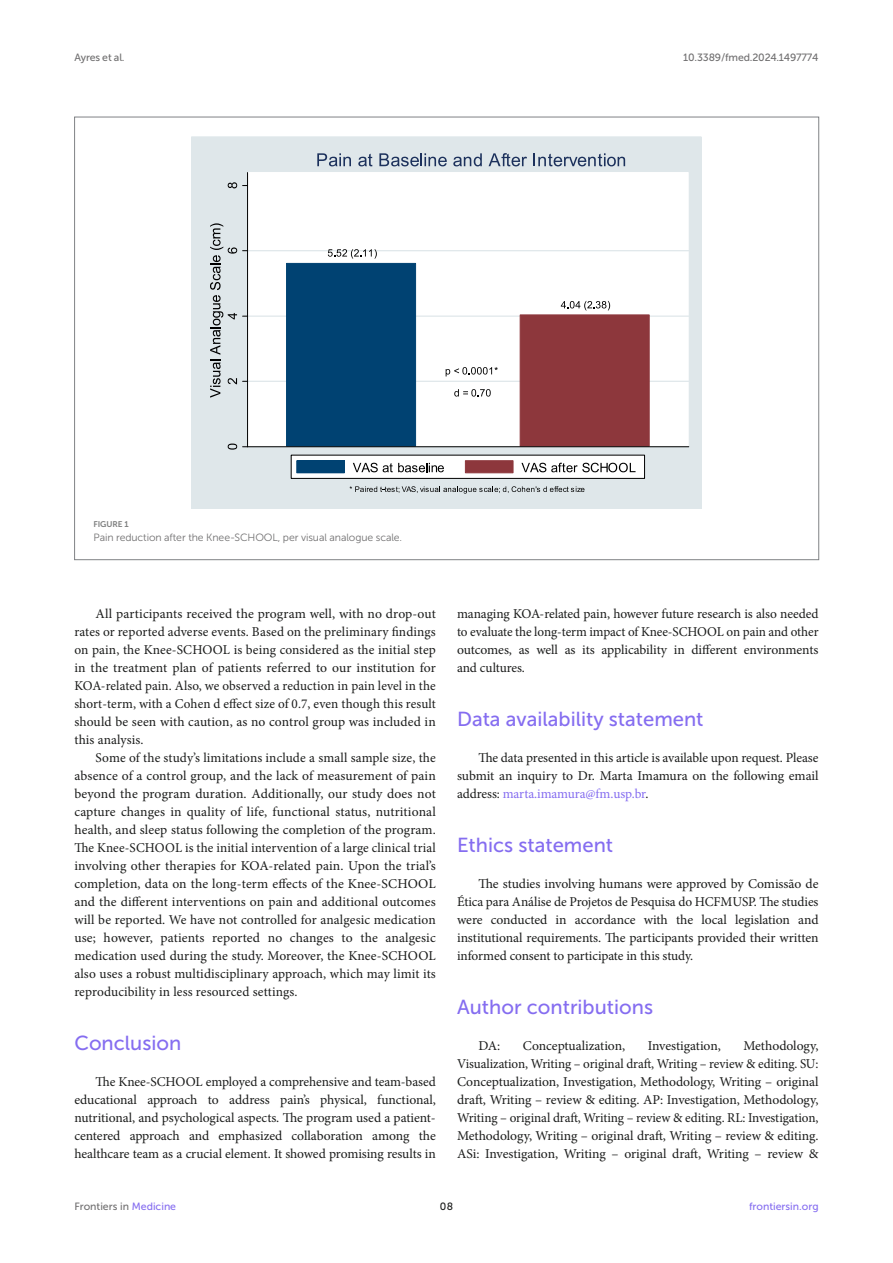
<style>
.page{position:relative;width:893px;height:1263px;background:#fff}
.page>*{position:absolute;margin:0;border:0;box-sizing:border-box;transform-origin:0 0}
.HEAD_1{font:20.25px "Museo Sans 500";color:#856df0}
.TEXT_FLUSH{font:13.5px/18px "Minion Pro";letter-spacing:-.005em;color:#1b1c1b;text-align:justify}
.TEXT{font:13.5px/18px "Minion Pro";letter-spacing:.01em;color:#1b1c1b;text-align:justify}
.FIG_LEG{font:10.5px "Museo Sans 300";letter-spacing:-.01em;color:#706f70}
.t1{font:10.5px "Museo Sans 500";letter-spacing:-.015em;color:#706f70}
.t2{font:10.5px "Museo Sans 500";color:#856df0}
.t3{font:10.5px "Museo Sans 500";color:#1b1c1b}
.FIG_HD{font:8.25px "Museo Sans 700";letter-spacing:-.01em;color:#7e7f7f}
.s1{color:#856df0}
</style>
<div class="page">
<div style="left:192px;top:137px;width:509px;height:371px;background:#dfe7ea"></div>
<div style="left:247px;top:172px;width:441px;height:274px;background:#fff;border:1px solid #fff"></div>
<hr style="left:248px;top:381px;width:441px;height:1px;background:#dfe7ea">
<hr style="left:248px;top:315px;width:441px;height:2px;background:#dfe7ea">
<hr style="left:248px;top:250px;width:441px;height:1px;background:#dfe7ea">
<div style="left:286px;top:263px;width:130px;height:183px;background:#004272"></div>
<div style="left:520px;top:315px;width:129px;height:131px;background:#8d373c"></div>
<svg style="left:328px;top:249px;width:49px;height:10px"></svg>
<svg style="left:561px;top:301px;width:49px;height:9px"></svg>
<svg style="left:446px;top:367px;width:52px;height:9px"></svg>
<svg style="left:454px;top:389px;width:37px;height:8px"></svg>
<hr style="left:247px;top:172px;width:1px;height:275px;background:#000">
<svg style="left:228px;top:444px;width:9px;height:6px"></svg>
<svg style="left:228px;top:182px;width:9px;height:6px"></svg>
<svg style="left:210px;top:223px;width:27px;height:175px"></svg>
<hr style="left:248px;top:446px;width:441px;height:1px;background:#000">
<svg style="left:350px;top:486px;width:234px;height:8px"></svg>
<svg style="left:317px;top:153px;width:34px;height:13px"></svg>
<svg style="left:358px;top:154px;width:14px;height:12px"></svg>
<svg style="left:379px;top:153px;width:68px;height:13px"></svg>
<svg style="left:453px;top:153px;width:29px;height:13px"></svg>
<svg style="left:489px;top:153px;width:38px;height:13px"></svg>
<svg style="left:534px;top:153px;width:91px;height:13px"></svg>
<div style="left:291px;top:455px;width:354px;height:24px;background:#fff;border:1px solid #000"></div>
<div style="left:297px;top:461px;width:47px;height:12px;background:#004272"></div>
<div style="left:297px;top:460px;width:48px;height:13px;border:1px solid #004272"></div>
<div style="left:465px;top:460px;width:48px;height:13px;background:#8d373c;border:1px solid #8d373c"></div>
<svg style="left:353px;top:463px;width:91px;height:9px"></svg>
<svg style="left:521px;top:463px;width:114px;height:9px"></svg>
<p class="t1" style="left:74px;top:51px;width:52px">Ayres et al.</p>
<p class="t1" style="left:683px;top:51px;width:137px">10.3389/fmed.2024.1497774</p>
<p class="FIG_HD" style="left:94px;top:520px;width:37px">FIGURE 1</p>
<p class="FIG_LEG" style="left:94px;top:531px;width:310px">Pain reduction after the Knee-SCHOOL, per visual analogue scale.</p>
<p class="TEXT" style="left:74px;top:605px;width:363px;text-indent:21px">All participants received the program well, with no drop-out rates or reported adverse events. Based on the preliminary findings on pain, the Knee-SCHOOL is being considered as the initial step in the treatment plan of patients referred to our institution for KOA-related pain. Also, we observed a reduction in pain level in the short-term, with a Cohen d effect size of 0.7, even though this result should be seen with caution, as no control group was included in this analysis.</p>
<p class="TEXT" style="left:74px;top:749px;width:363px;text-indent:21px">Some of the study’s limitations include a small sample size, the absence of a control group, and the lack of measurement of pain beyond the program duration. Additionally, our study does not capture changes in quality of life, functional status, nutritional health, and sleep status following the completion of the program.<br>The Knee-SCHOOL is the initial intervention of a large clinical trial involving other therapies for KOA-related pain. Upon the trial’s completion, data on the long-term effects of the Knee-SCHOOL and the different interventions on pain and additional outcomes will be reported. We have not controlled for analgesic medication use; however, patients reported no changes to the analgesic medication used during the study. Moreover, the Knee-SCHOOL also uses a robust multidisciplinary approach, which may limit its reproducibility in less resourced settings.</p>
<p class="HEAD_1" style="left:74px;top:1032px;width:108px">Conclusion</p>
<p class="TEXT_FLUSH" style="left:74px;top:1073px;width:363px;text-indent:21px">The Knee-SCHOOL employed a comprehensive and team-based educational approach to address pain’s physical, functional, nutritional, and psychological aspects. The program used a patient&shy;centered approach and emphasized collaboration among the healthcare team as a crucial element. It showed promising results in</p>
<p class="TEXT_FLUSH" style="left:457px;top:605px;width:363px">managing KOA-related pain, however future research is also needed to evaluate the long-term impact of Knee-SCHOOL on pain and other outcomes, as well as its applicability in different environments and cultures.</p>
<p class="HEAD_1" style="left:457px;top:708px;width:248px">Data availability statement</p>
<p class="TEXT_FLUSH" style="left:457px;top:749px;width:363px;text-indent:21px">The data presented in this article is available upon request. Please submit an inquiry to Dr. Marta Imamura on the following email address: <span class="s1">marta.imamura@fm.usp.br</span>.</p>
<p class="HEAD_1" style="left:457px;top:834px;width:158px">Ethics statement</p>
<p class="TEXT_FLUSH" style="left:457px;top:875px;width:363px;text-indent:21px">The studies involving humans were approved by Comissão de Ética para Análise de Projetos de Pesquisa do HCFMUSP. The studies were conducted in accordance with the local legislation and institutional requirements. The participants provided their written informed consent to participate in this study.</p>
<p class="HEAD_1" style="left:457px;top:996px;width:197px">Author contributions</p>
<p class="TEXT_FLUSH" style="left:478px;top:1037px;width:23px">DA:</p>
<p class="TEXT_FLUSH" style="left:523px;top:1037px;width:104px">Conceptualization,</p>
<p class="TEXT_FLUSH" style="left:648px;top:1037px;width:75px">Investigation,</p>
<p class="TEXT_FLUSH" style="left:457px;top:1037px;width:363px;text-indent:286px">Methodology, Visualization, Writing – original draft, Writing – review &amp; editing. SU:<br>Conceptualization, Investigation, Methodology, Writing – original draft, Writing – review &amp; editing. AP: Investigation, Methodology, Writing – original draft, Writing – review &amp; editing. RL: Investigation, Methodology, Writing – original draft, Writing – review &amp; editing.<br>ASi: Investigation, Writing – original draft, Writing – review &amp;</p>
<p class="t1" style="left:74px;top:1200px;width:103px">Frontiers in <span class="s1">Medicine</span></p>
<p class="t3" style="left:440px;top:1200px;width:15px">08</p>
<p class="t2" style="left:749px;top:1200px;width:71px">frontiersin.org</p>
</div>
